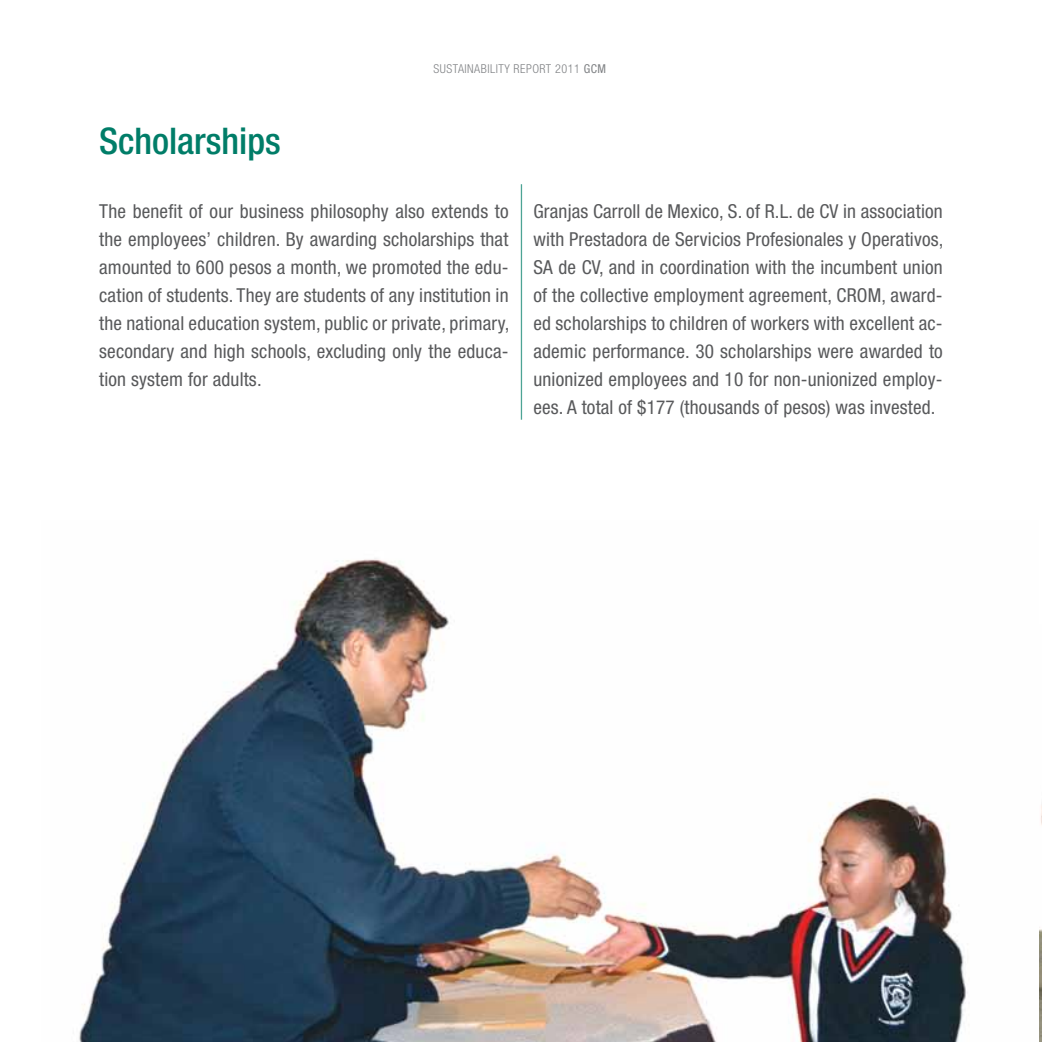
<style>
.page{position:relative;width:1042px;height:1042px;background:#fff}
.page>*{position:absolute;margin:0;border:0;box-sizing:border-box;transform-origin:0 0}
.t1{font:500 condensed 36.75px "Helvetica Neue LT Std";color:#007d68}
.t2{font:condensed 19.25px/28px "Helvetica Neue LT Std";letter-spacing:.01em;color:#58595b;text-align:justify}
.t3{font:300 condensed 12.25px "Helvetica Neue LT Std";letter-spacing:.04em;color:#808285}
.s1{font-weight:400}
</style>
<div class="page">
<img style="left:1039px;top:804px;width:3px;height:238px">
<hr style="left:521px;top:184px;width:1px;height:236px;background:#007d68">
<img style="left:79px;top:558px;width:889px;height:484px">
<h1 class="t1" style="left:99px;top:119px;width:183px">Scholarships</h1>
<p class="t3" style="left:434px;top:61px;width:174px">SUSTAINABILITY REPORT 2011 <span class="s1">GCM</span></p>
<p class="t2" style="left:99px;top:197px;width:412px">The benefit of our business philosophy also extends to the employees’ children. By awarding scholarships that amounted to 600 pesos a month, we promoted the edu&shy;cation of students. They are students of any institution in the national education system, public or private, primary, secondary and high schools, excluding only the educa&shy;tion system for adults.</p>
<p class="t2" style="left:533px;top:197px;width:411px">Granjas Carroll de Mexico, S. of R.L. de CV in association with Prestadora de Servicios Profesionales y Operativos, SA de CV, and in coordination with the incumbent union of the collective employment agreement, CROM, award&shy;ed scholarships to children of workers with excellent ac&shy;ademic performance. 30 scholarships were awarded to unionized employees and 10 for non-unionized employ&shy;ees. A total of $177 (thousands of pesos) was invested.</p>
</div>
